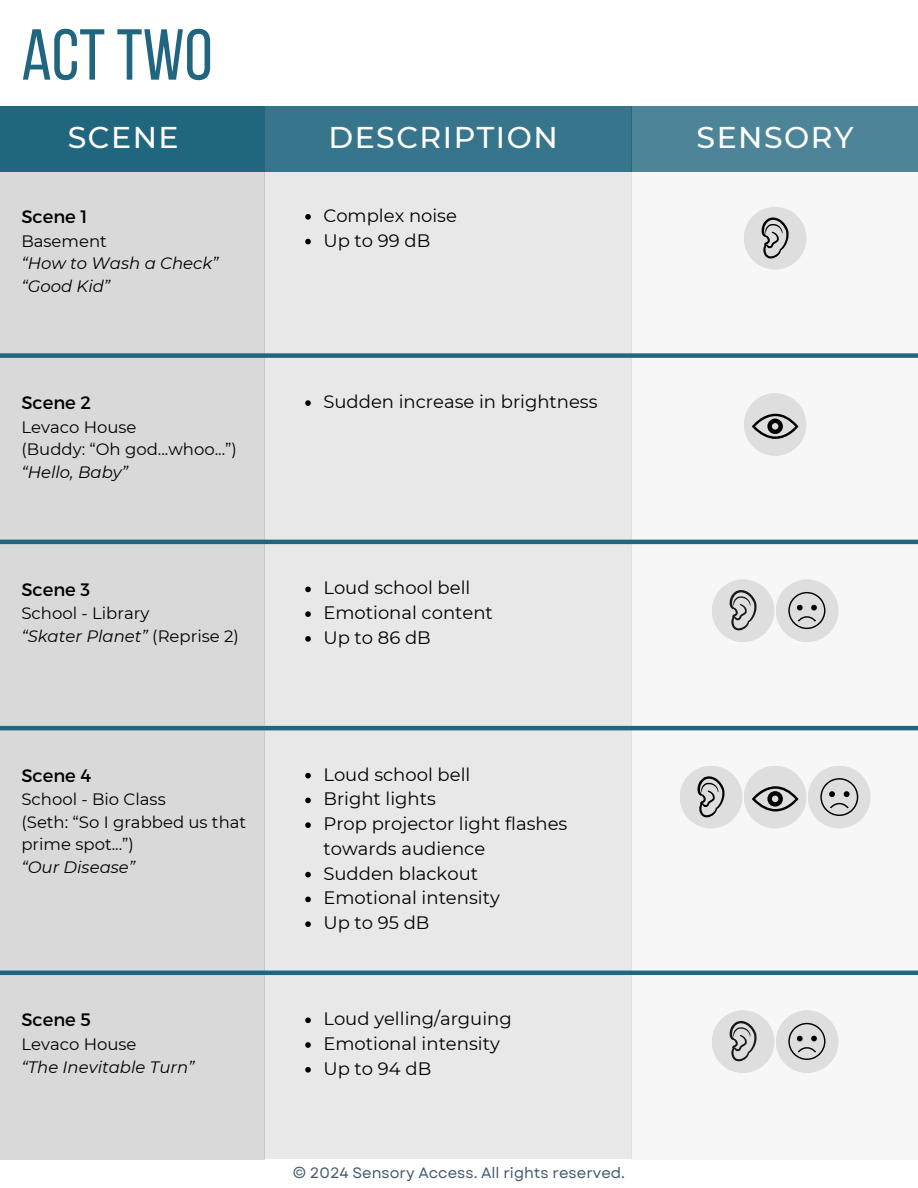
<style>
.page{position:relative;width:918px;height:1188px;background:#fff}
.page>*{position:absolute;margin:0;border:0;box-sizing:border-box;transform-origin:0 0}
.t1{font:72px "Bebas Neue";color:#21667f}
.t2{font:500 30px "Montserrat";letter-spacing:.05em;color:#fefefd}
.t3{font:18px/24.8px "Montserrat";color:#000}
.t4{font:16.5px/22.5px "Montserrat";color:#000}
.t5{font:italic 16.5px/22.5px "Montserrat";color:#000}
.t6{font:15px "Garet";color:#44586d}
.s1{font-style:italic}
</style>
<div class="page">
<div style="left:264px;top:168px;width:367px;height:991px;background:#e8e8e8"></div>
<div style="left:631px;top:106px;width:287px;height:66px;background:#4d8498"></div>
<div style="left:264px;top:106px;width:367px;height:66px;background:#37758c"></div>
<div style="left:0;top:168px;width:264px;height:991px;background:#d9d9d9"></div>
<div style="left:631px;top:172px;width:287px;height:987px;background:#f7f7f7"></div>
<div style="left:0;top:353px;width:918px;height:5px;background:#21667f"></div>
<hr style="left:0;top:726px;width:918px;height:4px;background:#21667f">
<hr style="left:0;top:540px;width:918px;height:4px;background:#21667f">
<hr style="left:0;top:971px;width:918px;height:4px;background:#21667f">
<div style="left:744px;top:207px;width:63px;height:63px;background:#dedede;border-radius:50%"></div>
<svg style="left:762px;top:217px;width:27px;height:42px"></svg>
<svg style="left:305px;top:214px;width:6px;height:6px"></svg>
<svg style="left:305px;top:239px;width:6px;height:5px"></svg>
<div style="left:0;top:106px;width:264px;height:66px;background:#21667f"></div>
<div style="left:744px;top:393px;width:63px;height:63px;background:#dedede;border-radius:50%"></div>
<svg style="left:752px;top:414px;width:46px;height:25px"></svg>
<svg style="left:305px;top:400px;width:6px;height:6px"></svg>
<div style="left:776px;top:579px;width:63px;height:63px;background:#dedede;border-radius:50%"></div>
<svg style="left:788px;top:592px;width:37px;height:37px"></svg>
<svg style="left:712px;top:579px;width:63px;height:63px;background:#cbcbcb"></svg>
<svg style="left:305px;top:587px;width:6px;height:5px"></svg>
<svg style="left:305px;top:611px;width:6px;height:6px"></svg>
<svg style="left:305px;top:636px;width:6px;height:6px"></svg>
<div style="left:744px;top:766px;width:63px;height:62px;background:#dedede;border-radius:50%"></div>
<svg style="left:752px;top:786px;width:46px;height:25px"></svg>
<div style="left:808px;top:766px;width:63px;height:62px;background:#dedede;border-radius:50%"></div>
<svg style="left:820px;top:778px;width:38px;height:38px"></svg>
<div style="left:680px;top:766px;width:62px;height:62px;background:#dedede;border-radius:50%"></div>
<svg style="left:698px;top:776px;width:27px;height:41px"></svg>
<svg style="left:305px;top:773px;width:6px;height:5px"></svg>
<svg style="left:305px;top:798px;width:6px;height:5px"></svg>
<svg style="left:305px;top:822px;width:6px;height:6px"></svg>
<svg style="left:305px;top:872px;width:6px;height:5px"></svg>
<svg style="left:305px;top:897px;width:6px;height:5px"></svg>
<svg style="left:305px;top:921px;width:6px;height:6px"></svg>
<svg style="left:305px;top:1017px;width:6px;height:6px"></svg>
<svg style="left:305px;top:1042px;width:6px;height:6px"></svg>
<svg style="left:305px;top:1067px;width:6px;height:6px"></svg>
<div style="left:776px;top:1010px;width:63px;height:63px;background:#dedede;border-radius:50%"></div>
<svg style="left:788px;top:1023px;width:37px;height:37px"></svg>
<svg style="left:712px;top:1010px;width:63px;height:63px;background:#cbcbcb"></svg>
<h1 class="t1" style="left:21px;top:16px;width:193px">ACT TWO</h1>
<h2 class="t2" style="left:68px;top:116px;width:112px">SCENE</h2>
<h2 class="t2" style="left:697px;top:116px;width:159px">SENSORY</h2>
<h2 class="t2" style="left:328px;top:116px;width:231px">DESCRIPTION</h2>
<p class="t3" style="left:21px;top:204px;width:68px">Scene 1</p>
<p class="t4" style="left:21px;top:229px;width:87px">Basement</p>
<p class="t5" style="left:21px;top:251px;width:199px">“How to Wash a Check” “Good Kid”</p>
<p class="t3" style="left:21px;top:390px;width:71px">Scene 2</p>
<p class="t4" style="left:21px;top:415px;width:217px">Levaco House<br>(Buddy: “Oh god...whoo...”)</p>
<p class="t5" style="left:21px;top:460px;width:108px">“Hello, Baby”</p>
<p class="t3" style="left:21px;top:577px;width:70px">Scene 3</p>
<p class="t4" style="left:21px;top:601px;width:219px">School - Library<br><span class="s1">“Skater Planet”</span> (Reprise 2)</p>
<p class="t3" style="left:21px;top:763px;width:71px">Scene 4</p>
<p class="t4" style="left:21px;top:788px;width:226px">School - Bio Class<br>(Seth: “So I grabbed us that prime spot...”)</p>
<p class="t5" style="left:21px;top:855px;width:115px">“Our Disease”</p>
<p class="t3" style="left:21px;top:1008px;width:71px">Scene 5</p>
<p class="t4" style="left:21px;top:1032px;width:117px">Levaco House</p>
<p class="t5" style="left:21px;top:1055px;width:175px">“The Inevitable Turn”</p>
<p class="t3" style="left:323px;top:202px;width:135px">Complex noise<br>Up to 99 dB</p>
<p class="t3" style="left:323px;top:389px;width:276px">Sudden increase in brightness</p>
<p class="t3" style="left:323px;top:575px;width:171px">Loud school bell<br>Emotional content<br>Up to 86 dB</p>
<p class="t3" style="left:323px;top:761px;width:245px">Loud school bell<br>Bright lights<br>Prop projector light flashes towards audience<br>Sudden blackout<br>Emotional intensity<br>Up to 95 dB</p>
<p class="t3" style="left:323px;top:1006px;width:190px">Loud yelling/arguing<br>Emotional intensity<br>Up to 94 dB</p>
<p class="t6" style="left:293px;top:1164px;width:334px">© 2024 Sensory Access. All rights reserved.</p>
</div>
